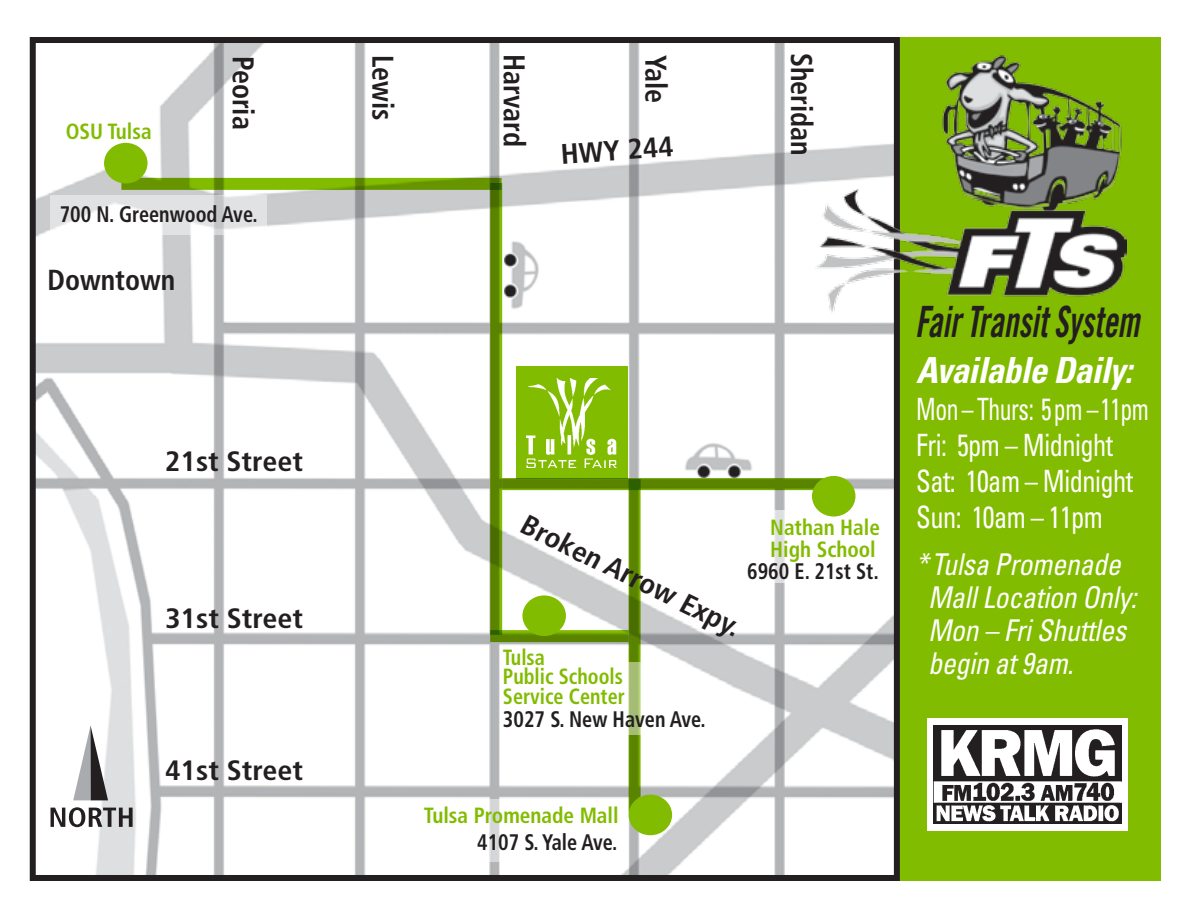
<style>
.page{position:relative;width:1188px;height:918px;background:#fff}
.page>*{position:absolute;margin:0;border:0;box-sizing:border-box;transform-origin:0 0}
.t1{font:43.2px "Trade Gothic Bold Cond Twenty Obl";color:#231f20;scale:.76 1}
.t2{font:italic 700 condensed 36px "Univers";letter-spacing:-.02em;color:#fff}
.t3{font:condensed 30.6px/36.3px "Univers";letter-spacing:-.02em;color:#fff;scale:.77 1}
.t4{font:italic condensed 30px/33px "Univers";letter-spacing:-.01em;color:#fff;scale:.93 1}
.t5{font:700 condensed 30px "Frutiger";color:#231f20;scale:.93 1}
.t6{font:700 condensed 29.1px "Frutiger";color:#231f20;scale:.96 1}
.t7{font:700 condensed 28.2px "Frutiger";color:#231f20;scale:1.05 1}
.t8{font:700 condensed 27.9px "Frutiger";color:#231f20;scale:1.07 1}
.t9{font:700 condensed 22.5px "Frutiger";color:#231f20;scale:.9 1}
.t10{font:700 condensed 21.9px/21.9px "Frutiger";color:#82bc00;scale:.96 1}
.t11{font:700 condensed 21.9px/19.5px "Frutiger";color:#82bc00;scale:.91 1}
.s1{font-size:21.9px}
</style>
<div class="page">
<div style="left:900px;top:37px;width:261px;height:844px;background:#82bc00"></div>
<img style="left:37px;top:44px;width:856px;height:830px">
<div style="left:30px;top:37px;width:870px;height:844px;border:6px solid #231f20"></div>
<div style="left:516px;top:366px;width:112px;height:112px;background:#82bc00"></div>
<svg style="left:51px;top:807px;width:82px;height:20px"></svg>
<svg style="left:73px;top:725px;width:35px;height:75px"></svg>
<svg style="left:490px;top:190px;width:12px;height:440px;background:#618d02"></svg>
<svg style="left:629px;top:490px;width:12px;height:321px;background:#628c08"></svg>
<svg style="left:502px;top:478px;width:321px;height:12px;background:#5d8901"></svg>
<svg style="left:490px;top:630px;width:139px;height:12px;background:#629002"></svg>
<svg style="left:121px;top:178px;width:381px;height:12px;background:#72a502"></svg>
<svg style="left:612px;top:662px;width:44px;height:72px"></svg>
<svg style="left:474px;top:799px;width:44px;height:63px"></svg>
<svg style="left:51px;top:195px;width:216px;height:40px;fill:#e1e2e3"></svg>
<svg style="left:754px;top:511px;width:44px;height:72px"></svg>
<div style="left:927px;top:718px;width:201px;height:113px;background:#fff"></div>
<img style="left:934px;top:725px;width:188px;height:98px">
<img style="left:942px;top:55px;width:180px;height:135px">
<img style="left:526px;top:378px;width:90px;height:89px">
<img style="left:679px;top:422px;width:82px;height:55px">
<div style="left:812px;top:476px;width:43px;height:41px;background:#82bc00;border-radius:50%"></div>
<div style="left:629px;top:795px;width:43px;height:40px;background:#82bc00;border-radius:50%"></div>
<img style="left:815px;top:190px;width:312px;height:136px">
<div style="left:104px;top:143px;width:44px;height:40px;background:#82bc00;border-radius:50%"></div>
<div style="left:522px;top:595px;width:44px;height:41px;background:#82bc00;border-radius:50%"></div>
<img style="left:504px;top:235px;width:55px;height:82px">
<p class="t10" style="left:66px;top:121px;width:91px">OSU Tulsa</p>
<p class="t5" style="left:261px;top:56px;width:81px;rotate:90deg">Peoria</p>
<p class="t5" style="left:401px;top:55px;width:72px;rotate:90deg">Lewis</p>
<p class="t5" style="left:532px;top:54px;width:102px;rotate:90deg">Harvard</p>
<p class="t5" style="left:674px;top:55px;width:53px;rotate:90deg">Yale</p>
<p class="t5" style="left:819px;top:53px;width:113px;rotate:90deg">Sheridan</p>
<p class="t7" style="left:560px;top:138px;width:109px;rotate:-4deg">HWY 244</p>
<p class="t9" style="left:60px;top:201px;width:221px">700 N. Greenwood Ave.</p>
<p class="t6" style="left:48px;top:263px;width:135px">Downtown</p>
<p class="t8" style="left:165px;top:445px;width:131px">21st Street</p>
<p class="t8" style="left:165px;top:602px;width:131px">31st Street</p>
<p class="t8" style="left:165px;top:754px;width:131px">41st Street</p>
<p class="t7" style="left:530px;top:508px;width:231px;rotate:26deg">Broken Arrow Expy.</p>
<p class="t11" style="left:503px;top:647px;width:135px">Tulsa<br>Public Schools<br>Service Center</p>
<p class="t9" style="left:503px;top:706px;width:227px">3027 S. New Haven Ave.</p>
<p class="t10" style="left:770px;top:516px;width:116px">Nathan Hale<br>High School</p>
<p class="t9" style="left:747px;top:558px;width:148px">6960 E. 21st St<span class="s1">.</span></p>
<p class="t10" style="left:424px;top:804px;width:204px">Tulsa Promenade Mall</p>
<p class="t9" style="left:477px;top:829px;width:157px">4107 S. Yale Ave.</p>
<h1 class="t1" style="left:915px;top:296px;width:297px">Fair Transit System</h1>
<p class="t2" style="left:916px;top:348px;width:218px">Available Daily:</p>
<p class="t3" style="left:916px;top:390px;width:304px">Mon – Thurs: 5pm – 11pm<br>Fri: 5pm – Midnight<br>Sat: 10am – Midnight<br>Sun: 10am – 11pm</p>
<p class="t4" style="left:928px;top:547px;width:226px;text-indent:-12px">* Tulsa Promenade<br>Mall Location Only:<br>Mon – Fri Shuttles begin at 9am.</p>
</div>
